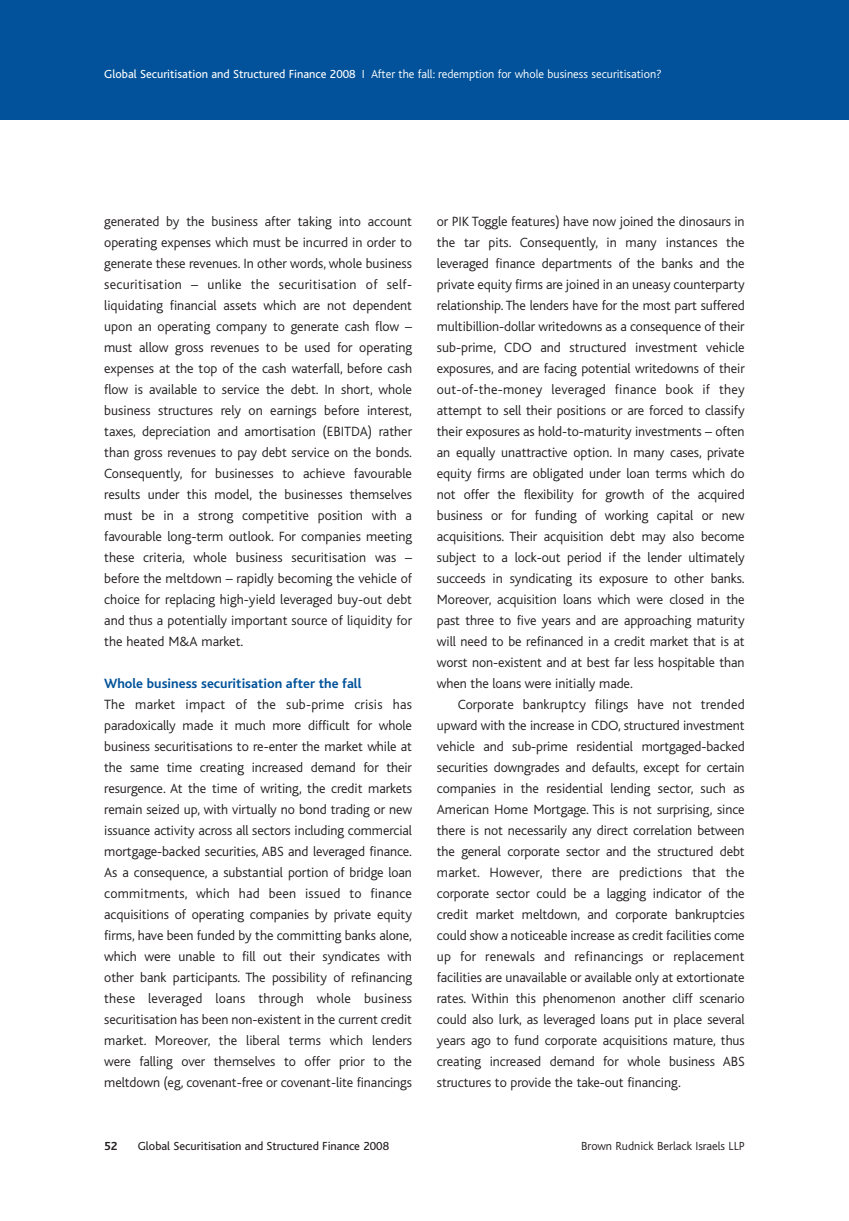
<style>
.page{position:relative;width:849px;height:1221px;background:#fff}
.page>*{position:absolute;margin:0;border:0;box-sizing:border-box;transform-origin:0 0}
.t1{font:300 14px/21px "Bliss";letter-spacing:-.005em;color:#231f20;text-align:justify}
.t2{font:700 14px "Bliss";color:#01529a}
.t3{font:300 12.25px "Bliss";color:#fff}
.t4{font:12.25px "Bliss";color:#231f20}
.t5{font:300 12.25px "Bliss";color:#231f20}
.t6{font:700 12.25px "Bliss";color:#231f20}
.s1{font-weight:400}
</style>
<div class="page">
<div style="left:0;top:1px;width:848px;height:118px;background:#01529a"></div>
<p class="t3" style="left:104px;top:69px;width:559px"><span class="s1">Global Securitisation and Structured Finance 2008</span> I After the fall: redemption for whole business securitisation?</p>
<p class="t1" style="left:104px;top:211px;width:309px">generated by the business after taking into account operating expenses which must be incurred in order to generate these revenues. In other words, whole business securitisation – unlike the securitisation of self&shy;liquidating financial assets which are not dependent upon an operating company to generate cash flow – must allow gross revenues to be used for operating expenses at the top of the cash waterfall, before cash flow is available to service the debt. In short, whole business structures rely on earnings before interest, taxes, depreciation and amortisation (EBITDA) rather than gross revenues to pay debt service on the bonds.<br>Consequently, for businesses to achieve favourable results under this model, the businesses themselves must be in a strong competitive position with a favourable long-term outlook. For companies meeting these criteria, whole business securitisation was – before the meltdown – rapidly becoming the vehicle of choice for replacing high-yield leveraged buy-out debt and thus a potentially important source of liquidity for the heated M&amp;A market.</p>
<p class="t2" style="left:104px;top:678px;width:259px">Whole business securitisation after the fall</p>
<p class="t1" style="left:104px;top:694px;width:309px">The market impact of the sub-prime crisis has paradoxically made it much more difficult for whole business securitisations to re-enter the market while at the same time creating increased demand for their resurgence. At the time of writing, the credit markets remain seized up, with virtually no bond trading or new issuance activity across all sectors including commercial mortgage-backed securities, ABS and leveraged finance.<br>As a consequence, a substantial portion of bridge loan commitments, which had been issued to finance acquisitions of operating companies by private equity firms, have been funded by the committing banks alone, which were unable to fill out their syndicates with other bank participants. The possibility of refinancing these leveraged loans through whole business securitisation has been non-existent in the current credit market. Moreover, the liberal terms which lenders were falling over themselves to offer prior to the meltdown (eg, covenant-free or covenant-lite financings</p>
<p class="t1" style="left:437px;top:211px;width:309px">or PIK Toggle features) have now joined the dinosaurs in the tar pits. Consequently, in many instances the leveraged finance departments of the banks and the private equity firms are joined in an uneasy counterparty relationship. The lenders have for the most part suffered multibillion-dollar writedowns as a consequence of their sub-prime, CDO and structured investment vehicle exposures, and are facing potential writedowns of their out-of-the-money leveraged finance book if they attempt to sell their positions or are forced to classify their exposures as hold-to-maturity investments – often an equally unattractive option. In many cases, private equity firms are obligated under loan terms which do not offer the flexibility for growth of the acquired business or for funding of working capital or new acquisitions. Their acquisition debt may also become subject to a lock-out period if the lender ultimately succeeds in syndicating its exposure to other banks.<br>Moreover, acquisition loans which were closed in the past three to five years and are approaching maturity will need to be refinanced in a credit market that is at worst non-existent and at best far less hospitable than when the loans were initially made.</p>
<p class="t1" style="left:437px;top:694px;width:309px;text-indent:21px">Corporate bankruptcy filings have not trended upward with the increase in CDO, structured investment vehicle and sub-prime residential mortgaged-backed securities downgrades and defaults, except for certain companies in the residential lending sector, such as American Home Mortgage. This is not surprising, since there is not necessarily any direct correlation between the general corporate sector and the structured debt market. However, there are predictions that the corporate sector could be a lagging indicator of the credit market meltdown, and corporate bankruptcies could show a noticeable increase as credit facilities come up for renewals and refinancings or replacement facilities are unavailable or available only at extortionate rates. Within this phenomenon another cliff scenario could also lurk, as leveraged loans put in place several years ago to fund corporate acquisitions mature, thus creating increased demand for whole business ABS structures to provide the take-out financing.</p>
<p class="t6" style="left:104px;top:1141px;width:15px">52</p>
<p class="t4" style="left:138px;top:1141px;width:253px">Global Securitisation and Structured Finance 2008</p>
<p class="t5" style="left:581px;top:1140px;width:165px">Brown Rudnick Berlack Israels LLP</p>
</div>
